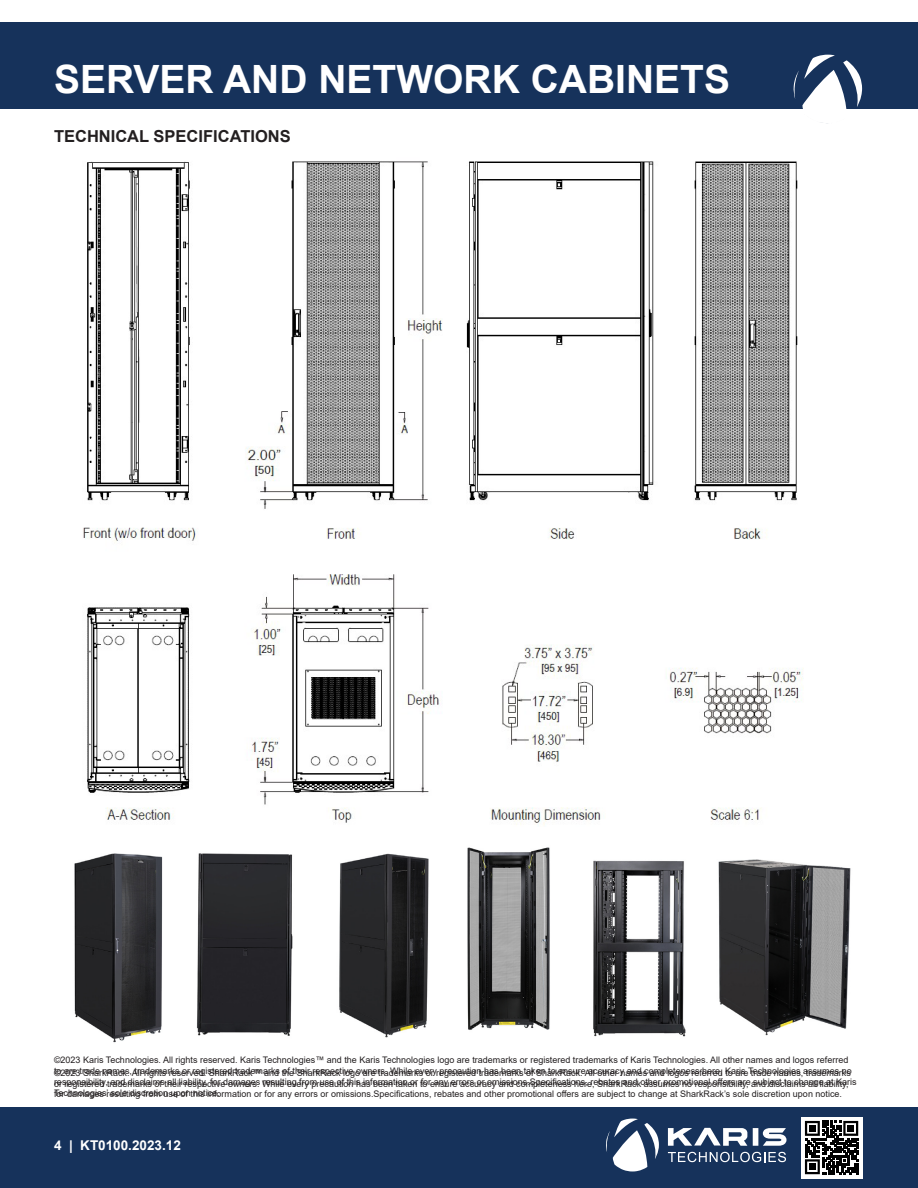
<style>
.page{position:relative;width:918px;height:1188px;background:#fff}
.page>*{position:absolute;margin:0;border:0;box-sizing:border-box;transform-origin:0 0}
.t1{font:700 39px "Arial";color:#fff}
.t2{font:700 16.5px "Arial";color:#231f20}
.t3{font:700 13.5px "Arial";color:#fff}
.t4{font:9px/10.8px "Arial";color:#231f20}
</style>
<div class="page">
<div style="left:0;top:1107px;width:918px;height:81px;background:#16325b"></div>
<div style="left:0;top:22px;width:918px;height:86px;background:#16325b"></div>
<svg style="left:606px;top:1118px;width:53px;height:54px"></svg>
<svg style="left:668px;top:1152px;width:118px;height:10px"></svg>
<svg style="left:763px;top:1128px;width:24px;height:18px"></svg>
<div style="left:753px;top:1128px;width:5px;height:18px;background:#fff"></div>
<svg style="left:668px;top:1128px;width:79px;height:18px"></svg>
<svg style="left:792px;top:54px;width:70px;height:70px"></svg>
<div style="left:801px;top:1117px;width:61px;height:61px;background:linear-gradient(to right,#fff,#fff)"></div>
<svg style="left:805px;top:1121px;width:53px;height:53px;background:#535353"></svg>
<div style="left:809px;top:1125px;width:7px;height:7px;background:#000"></div>
<div style="left:848px;top:1125px;width:6px;height:7px;background:#000"></div>
<div style="left:809px;top:1164px;width:7px;height:6px;background:#000"></div>
<img style="left:83px;top:161px;width:721px;height:664px">
<img style="left:74px;top:853px;width:89px;height:190px">
<img style="left:718px;top:859px;width:133px;height:177px">
<img style="left:339px;top:853px;width:90px;height:185px">
<img style="left:197px;top:853px;width:96px;height:183px">
<img style="left:593px;top:860px;width:93px;height:177px">
<img style="left:467px;top:847px;width:83px;height:183px">
<p class="t1" style="left:54px;top:52px;width:678px">SERVER AND NETWORK CABINETS</p>
<p class="t2" style="left:54px;top:124px;width:238px">TECHNICAL SPECIFICATIONS</p>
<p class="t4" style="left:54px;top:1055px;width:804px">©2023 Karis Technologies. All rights reserved. Karis Technologies™ and the Karis Technologies logo are trademarks or registered trademarks of Karis Technologies. All other names and logos referred to are trade names, trademarks or registered trademarks of their respective owners. While every precaution has been taken to ensure accuracy and completeness here, Karis Technologies assumes no responsibility, and disclaims all liability, for damages resulting from use of this information or for any errors or omissions.Specifications, rebates and other promotional offers are subject to change at Karis Technologies’ sole discretion upon notice.</p>
<p class="t4" style="left:54px;top:1067px;width:798px">©2023 SharkRack. All rights reserved. SharkRack™ and the SharkRack logo are trademarks or registered trademarks of SharkRack. All other names and logos referred to are trade names, trademarks or registered trademarks of their respective owners. While every precaution has been taken to ensure accuracy and completeness here, SharkRack assumes no responsibility, and disclaims all liability, for damages resulting from use of this information or for any errors or omissions.Specifications, rebates and other promotional offers are subject to change at SharkRack’s sole discretion upon notice.</p>
<h3 class="t3" style="left:54px;top:1136px;width:128px">4 | KT0100.2023.12</h3>
</div>
